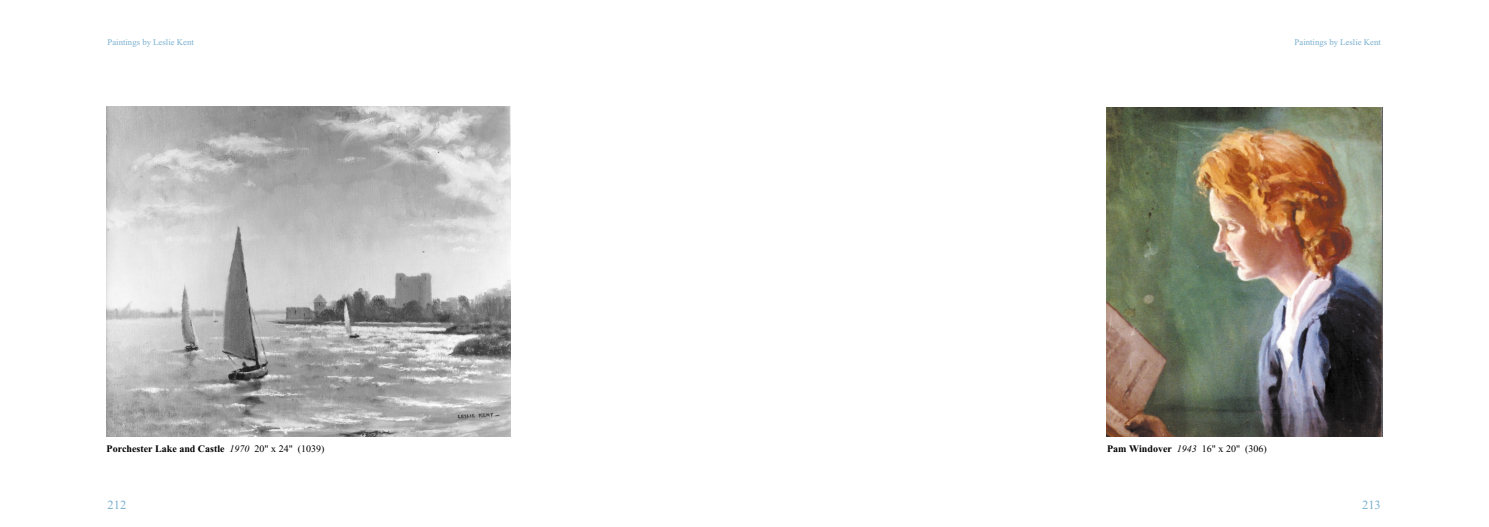
<style>
.page{position:relative;width:1489px;height:527px;background:#fff}
.page>*{position:absolute;margin:0;border:0;box-sizing:border-box;transform-origin:0 0}
.t1{font:12.5px "Times New Roman";color:#7aafce}
.t2{font:700 10px "Times New Roman";color:#000}
.t3{font:10px "Times New Roman";color:#000}
.t4{font:8.75px "Times New Roman";color:#7aafce}
.s1{font-weight:400;font-style:italic}
.s2{font-weight:400}
.s3{font-weight:700}
.s4{font-style:italic}
</style>
<div class="page">
<img style="left:1106px;top:107px;width:276px;height:329px">
<img style="left:106px;top:106px;width:404px;height:330px">
<p class="t4" style="left:108px;top:39px;width:88px">Paintings by Leslie Kent</p>
<p class="t4" style="left:1294px;top:39px;width:88px">Paintings by Leslie Kent</p>
<p class="t2" style="left:107px;top:445px;width:219px">Porchester Lake and Castle <span class="s1">1970</span> <span class="s2">20" x 24" (1039)</span></p>
<p class="t3" style="left:1107px;top:445px;width:161px"><span class="s3">Pam Windover</span> <span class="s4">1943</span> 16" x 20" (306)</p>
<h1 class="t1" style="left:108px;top:500px;width:20px">212</h1>
<h1 class="t1" style="left:1362px;top:500px;width:20px">213</h1>
</div>
